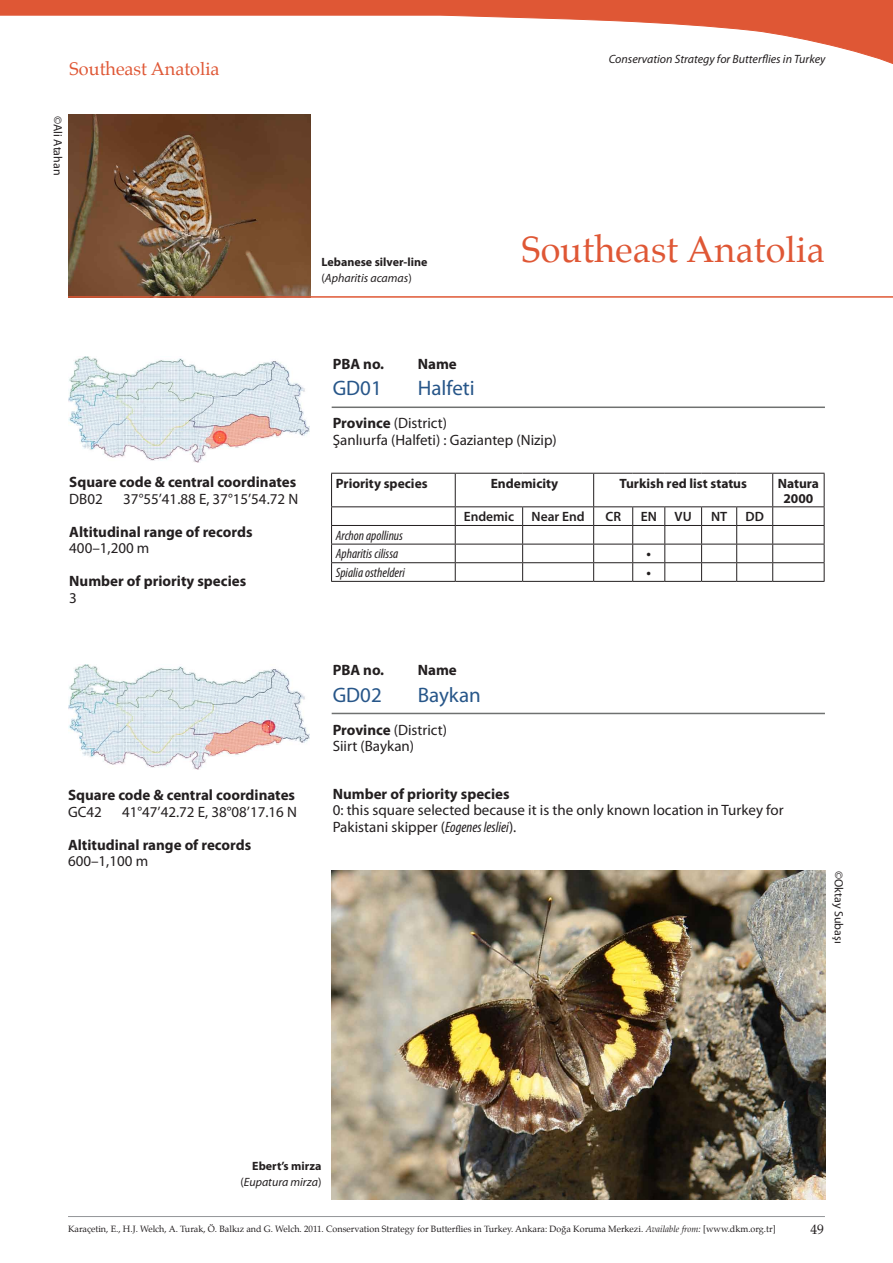
<style>
.page{position:relative;width:893px;height:1263px;background:#fff}
.page>*{position:absolute;margin:0;border:0;box-sizing:border-box;transform-origin:0 0}
.t1{font:36px "Palatino";letter-spacing:.005em;color:#df5735}
.t2{font:21px "Myriad Pro";color:#275689}
.t3{font:18px "Palatino";color:#df5735}
.t4{font:15px/16.5px "Myriad Pro";color:#231f20}
.t5{font:700 15px "Myriad Pro";color:#231f20}
.t6{font:700 13.5px/15px "Myriad Pro";color:#231f20;text-align:center}
.t7{font:italic condensed 13.5px/18.6px "Myriad Pro";color:#231f20}
.t8{font:600 13.5px "Myriad Pro";color:#231f20}
.t9{font:13.5px "Palatino";color:#231f20}
.t10{font:italic 12px/16.5px "Myriad Pro";color:#231f20;text-align:right}
.t11{font:700 12px/16.5px "Myriad Pro";color:#231f20}
.t12{font:12px "Myriad Pro";color:#231f20}
.t13{font:9px "Palatino";color:#231f20}
.s1{font-weight:400}
.s2{font-weight:400;font-style:italic}
.s3{font-weight:700}
.s4{font-style:italic;font-stretch:condensed}
.s5{font-weight:700;font-style:normal}
.s6{font-style:normal}
.s7{font-style:italic}
</style>
<div class="page">
<img style="left:68px;top:357px;width:242px;height:105px">
<img style="left:68px;top:664px;width:242px;height:106px">
<img style="left:332px;top:870px;width:493px;height:329px">
<img style="left:68px;top:115px;width:242px;height:181px">
<hr style="left:68px;top:296px;width:825px;height:2px;background:#df5735">
<svg style="left:0;top:0;width:893px;height:64px"></svg>
<hr style="left:332px;top:713px;width:493px;height:1px;background:#6f7170">
<hr style="left:332px;top:406px;width:493px;height:2px;background:#6f7170">
<hr style="left:68px;top:1216px;width:757px;height:1px;background:#939598">
<hr style="left:331px;top:473px;width:124px;height:1px;background:#231f20">
<hr style="left:331px;top:474px;width:1px;height:32px;background:#231f20">
<hr style="left:455px;top:473px;width:68px;height:1px;background:#231f20">
<hr style="left:455px;top:474px;width:1px;height:32px;background:#231f20">
<hr style="left:523px;top:473px;width:71px;height:1px;background:#231f20">
<hr style="left:594px;top:473px;width:39px;height:1px;background:#231f20">
<hr style="left:593px;top:474px;width:1px;height:32px;background:#231f20">
<hr style="left:633px;top:473px;width:32px;height:1px;background:#231f20">
<hr style="left:665px;top:473px;width:37px;height:1px;background:#231f20">
<hr style="left:702px;top:473px;width:35px;height:1px;background:#231f20">
<hr style="left:737px;top:473px;width:36px;height:1px;background:#231f20">
<hr style="left:773px;top:473px;width:51px;height:1px;background:#231f20">
<hr style="left:772px;top:474px;width:1px;height:32px;background:#231f20">
<hr style="left:824px;top:474px;width:1px;height:32px;background:#231f20">
<hr style="left:331px;top:506px;width:124px;height:1px;background:#231f20">
<hr style="left:455px;top:506px;width:68px;height:1px;background:#231f20">
<hr style="left:523px;top:506px;width:71px;height:1px;background:#231f20">
<hr style="left:594px;top:506px;width:39px;height:1px;background:#231f20">
<hr style="left:633px;top:506px;width:32px;height:1px;background:#231f20">
<hr style="left:665px;top:506px;width:37px;height:1px;background:#231f20">
<hr style="left:702px;top:506px;width:35px;height:1px;background:#231f20">
<hr style="left:737px;top:506px;width:36px;height:1px;background:#231f20">
<hr style="left:773px;top:506px;width:51px;height:1px;background:#231f20">
<hr style="left:331px;top:525px;width:124px;height:1px;background:#231f20">
<hr style="left:455px;top:525px;width:68px;height:1px;background:#231f20">
<hr style="left:523px;top:525px;width:71px;height:1px;background:#231f20">
<hr style="left:594px;top:525px;width:39px;height:1px;background:#231f20">
<hr style="left:633px;top:525px;width:32px;height:1px;background:#231f20">
<hr style="left:665px;top:525px;width:37px;height:1px;background:#231f20">
<hr style="left:702px;top:525px;width:35px;height:1px;background:#231f20">
<hr style="left:737px;top:525px;width:36px;height:1px;background:#231f20">
<hr style="left:773px;top:525px;width:51px;height:1px;background:#231f20">
<hr style="left:331px;top:544px;width:124px;height:1px;background:#231f20">
<hr style="left:455px;top:544px;width:68px;height:1px;background:#231f20">
<hr style="left:523px;top:544px;width:71px;height:1px;background:#231f20">
<hr style="left:594px;top:544px;width:39px;height:1px;background:#231f20">
<hr style="left:633px;top:544px;width:32px;height:1px;background:#231f20">
<hr style="left:665px;top:544px;width:37px;height:1px;background:#231f20">
<hr style="left:702px;top:544px;width:35px;height:1px;background:#231f20">
<hr style="left:737px;top:544px;width:36px;height:1px;background:#231f20">
<hr style="left:773px;top:544px;width:51px;height:1px;background:#231f20">
<hr style="left:331px;top:562px;width:124px;height:1px;background:#231f20">
<svg style="left:331px;top:507px;width:1px;height:74px"></svg>
<hr style="left:455px;top:562px;width:68px;height:1px;background:#231f20">
<svg style="left:455px;top:507px;width:1px;height:74px"></svg>
<hr style="left:523px;top:562px;width:71px;height:1px;background:#231f20">
<svg style="left:522px;top:507px;width:1px;height:74px"></svg>
<hr style="left:594px;top:562px;width:39px;height:1px;background:#231f20">
<svg style="left:593px;top:507px;width:1px;height:74px"></svg>
<hr style="left:633px;top:562px;width:32px;height:1px;background:#231f20">
<svg style="left:632px;top:507px;width:1px;height:74px"></svg>
<hr style="left:665px;top:562px;width:37px;height:1px;background:#231f20">
<svg style="left:664px;top:507px;width:1px;height:74px"></svg>
<hr style="left:702px;top:562px;width:35px;height:1px;background:#231f20">
<svg style="left:701px;top:507px;width:1px;height:74px"></svg>
<hr style="left:737px;top:562px;width:36px;height:1px;background:#231f20">
<svg style="left:736px;top:507px;width:1px;height:74px"></svg>
<hr style="left:773px;top:562px;width:51px;height:1px;background:#231f20">
<svg style="left:772px;top:507px;width:1px;height:74px"></svg>
<svg style="left:824px;top:507px;width:1px;height:74px"></svg>
<hr style="left:331px;top:581px;width:124px;height:1px;background:#231f20">
<hr style="left:455px;top:581px;width:68px;height:1px;background:#231f20">
<hr style="left:523px;top:581px;width:71px;height:1px;background:#231f20">
<hr style="left:594px;top:581px;width:39px;height:1px;background:#231f20">
<hr style="left:633px;top:581px;width:32px;height:1px;background:#231f20">
<hr style="left:665px;top:581px;width:37px;height:1px;background:#231f20">
<hr style="left:702px;top:581px;width:35px;height:1px;background:#231f20">
<hr style="left:737px;top:581px;width:36px;height:1px;background:#231f20">
<hr style="left:773px;top:581px;width:51px;height:1px;background:#231f20">
<p class="t3" style="left:70px;top:54px;width:152px">Southeast Anatolia</p>
<p class="t12" style="left:65px;top:116px;width:61px;rotate:90deg">©Ali Atahan</p>
<p class="t11" style="left:321px;top:253px;width:107px">Lebanese silver-line <span class="s1">(</span><span class="s2">Apharitis acamas</span><span class="s1">)</span></p>
<p class="t10" style="left:609px;top:51px;width:218px">Conservation Strategy for Butterflies in Turkey</p>
<h1 class="t1" style="left:522px;top:220px;width:305px">Southeast Anatolia</h1>
<p class="t5" style="left:69px;top:472px;width:229px">Square code &amp; central coordinates</p>
<p class="t4" style="left:69px;top:490px;width:35px">DB02</p>
<p class="t4" style="left:123px;top:490px;width:176px">37°55’41.88 E, 37°15’54.72 N</p>
<p class="t5" style="left:69px;top:522px;width:185px">Altitudinal range of records</p>
<p class="t4" style="left:69px;top:540px;width:82px">400–1,200 m</p>
<p class="t5" style="left:69px;top:571px;width:178px">Number of priority species</p>
<p class="t4" style="left:69px;top:589px;width:9px">3</p>
<p class="t5" style="left:68px;top:785px;width:229px">Square code &amp; central coordinates</p>
<p class="t4" style="left:68px;top:803px;width:35px">GC42</p>
<p class="t4" style="left:122px;top:803px;width:176px">41°47’42.72 E, 38°08’17.16 N</p>
<p class="t5" style="left:68px;top:835px;width:185px">Altitudinal range of records</p>
<p class="t4" style="left:68px;top:853px;width:82px">600–1,100 m</p>
<p class="t5" style="left:333px;top:354px;width:53px">PBA no.</p>
<p class="t5" style="left:418px;top:354px;width:41px">Name</p>
<h2 class="t2" style="left:333px;top:375px;width:51px">GD01</h2>
<h2 class="t2" style="left:418px;top:375px;width:59px">Halfeti</h2>
<p class="t4" style="left:333px;top:415px;width:226px"><span class="s3">Province</span> (District)<br>Şanlıurfa (Halfeti) : Gaziantep (Nizip)</p>
<p class="t6" style="left:336px;top:475px;width:93px">Priority species</p>
<p class="t6" style="left:491px;top:475px;width:69px">Endemicity</p>
<p class="t6" style="left:619px;top:475px;width:129px">Turkish red list status</p>
<p class="t6" style="left:778px;top:475px;width:43px">Natura<br>2000</p>
<p class="t8" style="left:464px;top:508px;width:52px">Endemic</p>
<p class="t8" style="left:532px;top:508px;width:55px">Near End</p>
<p class="t8" style="left:605px;top:508px;width:17px">CR</p>
<p class="t8" style="left:641px;top:508px;width:18px">EN</p>
<p class="t8" style="left:675px;top:508px;width:19px">VU</p>
<p class="t8" style="left:711px;top:508px;width:18px">NT</p>
<p class="t8" style="left:745px;top:508px;width:20px">DD</p>
<p class="t7" style="left:336px;top:526px;width:69px">Archon apollinus<br>Apharitis cilissa</p>
<p class="t6" style="left:646px;top:546px;width:6px">•</p>
<p class="t7" style="left:336px;top:563px;width:71px">Spialia osthelderi</p>
<p class="t6" style="left:646px;top:565px;width:6px">•</p>
<p class="t5" style="left:333px;top:660px;width:53px">PBA no.</p>
<p class="t5" style="left:418px;top:660px;width:41px">Name</p>
<h2 class="t2" style="left:333px;top:682px;width:51px">GD02</h2>
<h2 class="t2" style="left:418px;top:682px;width:65px">Baykan</h2>
<p class="t4" style="left:333px;top:721px;width:116px"><span class="s3">Province</span> (District)<br>Siirt (Baykan)</p>
<p class="t5" style="left:333px;top:784px;width:178px">Number of priority species</p>
<p class="t4" style="left:333px;top:802px;width:452px">0: this square selected because it is the only known location in Turkey for<br>Pakistani skipper (<span class="s4">Eogenes lesliei</span>).</p>
<p class="t12" style="left:846px;top:871px;width:74px;rotate:90deg">©Oktay Subaşı</p>
<p class="t10" style="left:240px;top:1157px;width:83px"><span class="s5">Ebert’s mirza </span><span class="s6">(</span>Eupatura mirza<span class="s6">)</span></p>
<p class="t13" style="left:68px;top:1222px;width:709px">Karaçetin, E., H.J. Welch, A. Turak, Ö. Balkız and G. Welch. 2011. Conservation Strategy for Butterflies in Turkey. Ankara: Doğa Koruma Merkezi. <span class="s7">Available from:</span> [www.dkm.org.tr]</p>
<p class="t9" style="left:810px;top:1218px;width:15px">49</p>
</div>
